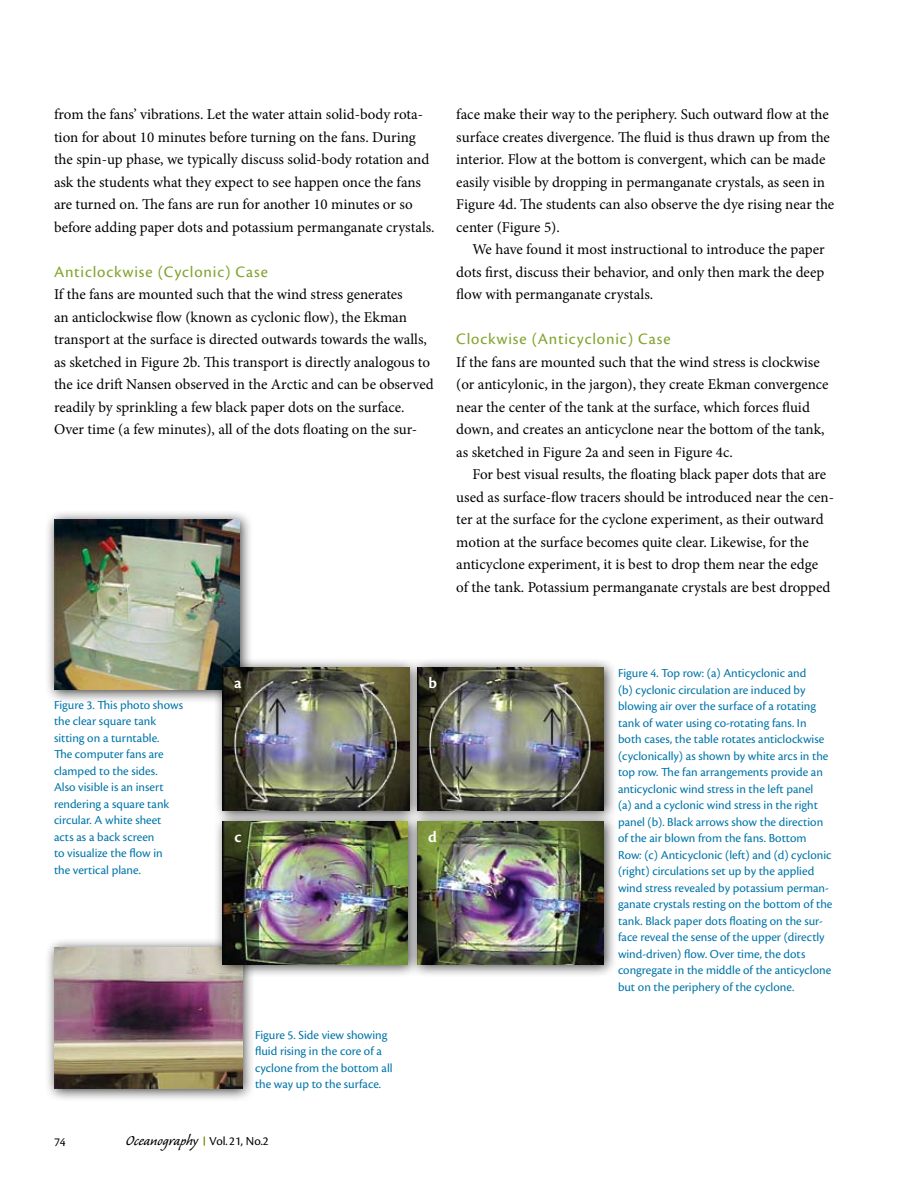
<style>
.page{position:relative;width:918px;height:1188px;background:#fff}
.page>*{position:absolute;margin:0;border:0;box-sizing:border-box;transform-origin:0 0}
.t1{font:18px "Caliban";color:#000}
.t2{font:16.5px "Cronos Pro";letter-spacing:.05em;color:#81a32b}
.t3{font:600 16.5px "Cronos Pro";color:#fff}
.t4{font:15px/22.5px "Minion Pro";color:#000}
.t5{font:12.75px/16.5px "Cronos Pro";color:#0075a9}
.t6{font:12.75px "Cronos Pro";color:#000}
.s1{font-family:"Cronos Pro";font-size:12.75px}
.s2{font-style:italic}
</style>
<div class="page">
<div style="left:44px;top:937px;width:221px;height:175px;background:#000;opacity:.75"></div>
<img style="left:54px;top:947px;width:189px;height:142px">
<div style="left:44px;top:509px;width:219px;height:204px;background:#000;opacity:.75"></div>
<img style="left:54px;top:519px;width:186px;height:171px">
<div style="left:213px;top:657px;width:414px;height:331px;background:#000;opacity:.75"></div>
<img style="left:223px;top:821px;width:185px;height:143px">
<img style="left:417px;top:821px;width:187px;height:143px">
<img style="left:417px;top:668px;width:187px;height:142px">
<img style="left:223px;top:668px;width:186px;height:143px">
<p class="t4" style="left:54px;top:103px;width:382px">from the fans’ vibrations. Let the water attain solid-body rota&shy;tion for about 10 minutes before turning on the fans. During the spin-up phase, we typically discuss solid-body rotation and ask the students what they expect to see happen once the fans are turned on. The fans are run for another 10 minutes or so before adding paper dots and potassium permanganate crystals.</p>
<p class="t2" style="left:54px;top:262px;width:215px">Anticlockwise (Cyclonic) Case</p>
<p class="t4" style="left:54px;top:283px;width:381px">If the fans are mounted such that the wind stress generates<br>an anticlockwise flow (known as cyclonic flow), the Ekman transport at the surface is directed outwards towards the walls, as sketched in Figure 2b. This transport is directly analogous to the ice drift Nansen observed in the Arctic and can be observed readily by sprinkling a few black paper dots on the surface.<br>Over time (a few minutes), all of the dots floating on the sur-</p>
<p class="t4" style="left:456px;top:103px;width:380px">face make their way to the periphery. Such outward flow at the surface creates divergence. The fluid is thus drawn up from the interior. Flow at the bottom is convergent, which can be made easily visible by dropping in permanganate crystals, as seen in Figure 4d. The students can also observe the dye rising near the center (Figure 5).</p>
<p class="t4" style="left:456px;top:238px;width:370px;text-align:justify;text-indent:16px">We have found it most instructional to introduce the paper dots first, discuss their behavior, and only then mark the deep flow with permanganate crystals.</p>
<p class="t2" style="left:456px;top:330px;width:216px">Clockwise (Anticyclonic) Case</p>
<p class="t4" style="left:456px;top:351px;width:374px">If the fans are mounted such that the wind stress is clockwise (or anticylonic, in the jargon), they create Ekman convergence near the center of the tank at the surface, which forces fluid down, and creates an anticyclone near the bottom of the tank, as sketched in Figure 2a and seen in Figure 4c.</p>
<p class="t4" style="left:456px;top:463px;width:379px;text-indent:16px">For best visual results, the floating black paper dots that are used as surface-flow tracers should be introduced near the cen&shy;ter at the surface for the cyclone experiment, as their outward motion at the surface becomes quite clear. Likewise, for the anticyclone experiment, it is best to drop them near the edge<br>of the tank. Potassium permanganate crystals are best dropped</p>
<p class="t5" style="left:54px;top:696px;width:131px">Figure 3. This photo shows the clear square tank sitting on a turntable.<br>The computer fans are clamped to the sides.<br>Also visible is an insert rendering a square tank circular. A white sheet acts as a back screen<br>to visualize the flow in<br>the vertical plane.</p>
<p class="t3" style="left:234px;top:673px;width:9px">a</p>
<p class="t3" style="left:428px;top:673px;width:10px">b</p>
<p class="t3" style="left:234px;top:827px;width:9px">c</p>
<p class="t3" style="left:428px;top:827px;width:10px">d</p>
<p class="t5" style="left:255px;top:1027px;width:139px">Figure 5. Side view showing fluid rising in the core of a cyclone from the bottom all the way up to the surface.</p>
<p class="t6" style="left:54px;top:1134px;width:13px">74</p>
<p class="t1" style="left:126px;top:1132px;width:144px">Oceanography <span class="s1">Vol.21, No.2</span></p>
<p class="t5" style="left:618px;top:665px;width:216px">Figure 4. Top row: (a) Anticyclonic and<br>(b) cyclonic circulation are induced by blowing air over the surface of a rotating tank of water using co-rotating fans. In both cases, the table rotates anticlockwise (cyclonically) as shown by white arcs in the top row. The fan arrangements provide an anticyclonic wind stress in the left panel<br>(a) and a cyclonic wind stress in the right panel (b). Black arrows show the direction of the air blown from the fans. Bottom Row<span class="s2">:</span> (c) Anticyclonic (left) and (d) cyclonic (right) circulations set up by the applied wind stress revealed by potassium perman&shy;ganate crystals resting on the bottom of the tank. Black paper dots floating on the sur&shy;face reveal the sense of the upper (directly wind-driven) flow. Over time, the dots congregate in the middle of the anticyclone but on the periphery of the cyclone.</p>
</div>
